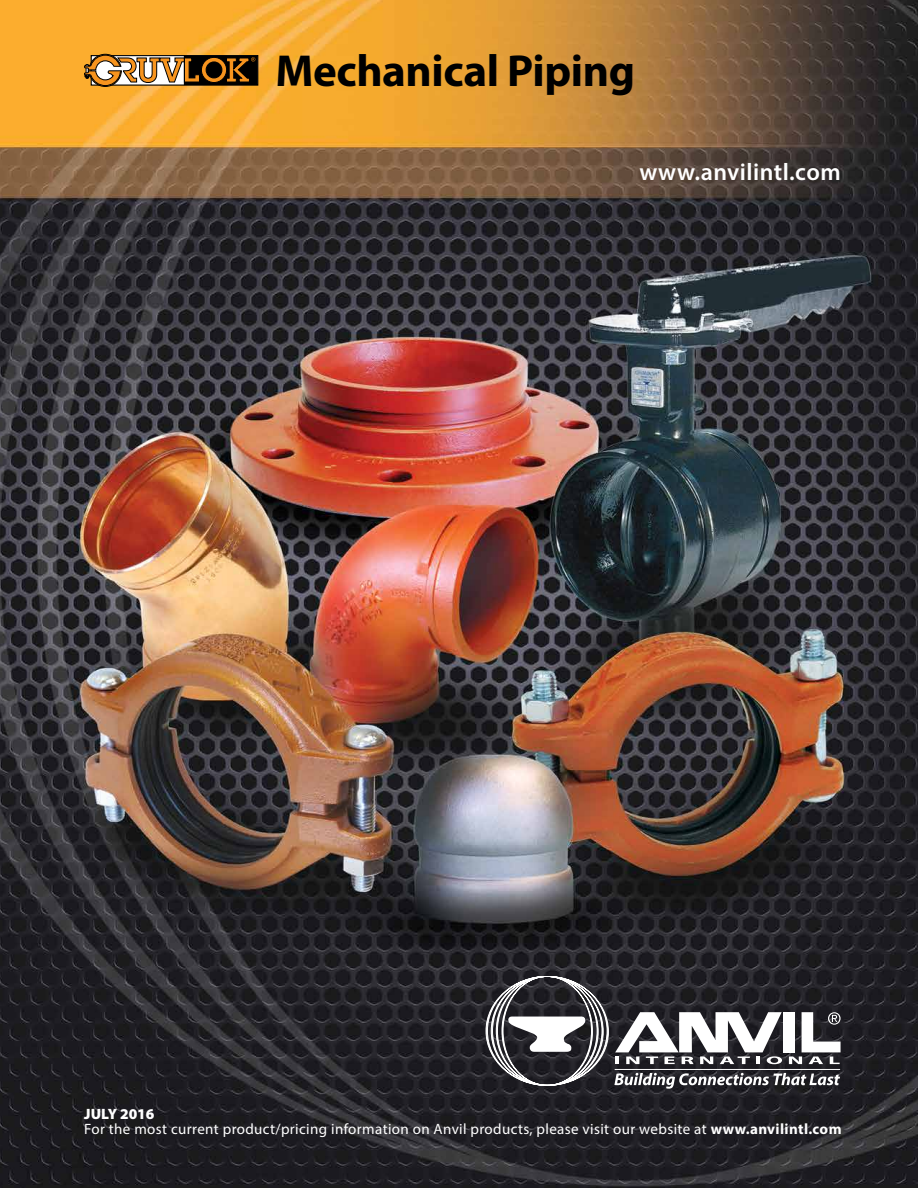
<style>
.page{position:relative;width:918px;height:1188px;background:#fff}
.page>*{position:absolute;margin:0;border:0;box-sizing:border-box;transform-origin:0 0}
.t1{font:700 45px "Myriad Pro";letter-spacing:-.01em;color:#000}
.t2{font:600 24px "Myriad Pro";letter-spacing:.02em;color:#fff}
.t3{font:15px/15px "Myriad Pro";letter-spacing:.025em;color:#fff}
.s1{font-weight:900}
.s2{font-weight:700}
</style>
<div class="page">
<img style="left:0;top:0;width:918px;height:1188px">
<svg style="left:486px;top:976px;width:355px;height:113px"></svg>
<hr style="left:615px;top:1069px;width:225px;height:1px;background:#fff">
<div style="left:184px;top:56px;width:74px;height:29px;background:#000"></div>
<svg style="left:84px;top:54px;width:171px;height:33px"></svg>
<h1 class="t1" style="left:275px;top:42px;width:361px">Mechanical Piping</h1>
<h2 class="t2" style="left:639px;top:157px;width:203px">www.anvilintl.com</h2>
<p class="t3" style="left:84px;top:1107px;width:759px"><span class="s1">JULY 2016<br></span>For the most current product/pricing information on Anvil products, please visit our website at <span class="s2">www.anvilintl.com</span></p>
</div>
